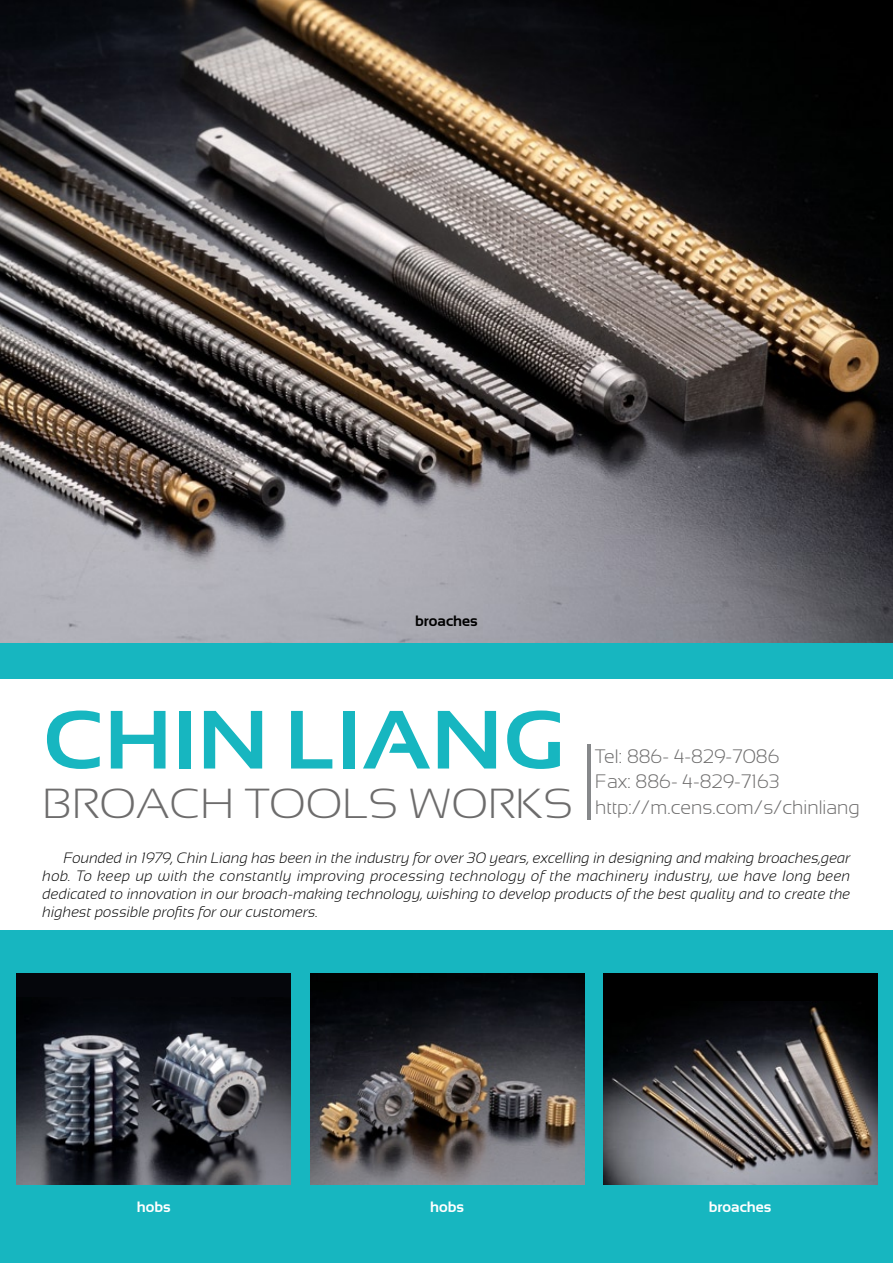
<style>
.page{position:relative;width:893px;height:1263px;background:#fff}
.page>*{position:absolute;margin:0;border:0;box-sizing:border-box;transform-origin:0 0}
.t1{font:700 82.5px "Sansation";color:#17b6c0;scale:1.1 1}
.t2{font:300 42px "Sansation";color:#6d6c6c;scale:1.1 1}
.t3{font:300 19.5px/25.5px "Sansation";color:#6d6c6c}
.t4{font:italic 300 15px/18px "Sansation";color:#000;text-align:justify}
.t5{font:700 15px "Sansation";color:#fff}
.t6{font:700 15px "Sansation";color:#000}
</style>
<div class="page">
<img style="left:0;top:0;width:893px;height:643px">
<div style="left:0;top:643px;width:893px;height:620px;background:#17b6c0"></div>
<div style="left:0;top:679px;width:893px;height:251px;background:#fff"></div>
<div style="left:17px;top:973px;width:274px;height:212px;background:#05060b"></div>
<img style="left:17px;top:1017px;width:274px;height:168px">
<img style="left:310px;top:973px;width:274px;height:212px">
<div style="left:604px;top:973px;width:274px;height:212px;background:#000"></div>
<img style="left:604px;top:1001px;width:274px;height:184px">
<hr style="left:587px;top:744px;width:3px;height:76px;background:#86888a">
<p class="t6" style="left:415px;top:613px;width:64px">broaches</p>
<h1 class="t1" style="left:43px;top:694px;width:476px">CHIN LIANG</h1>
<h2 class="t2" style="left:43px;top:780px;width:484px">BROACH TOOLS WORKS</h2>
<h3 class="t3" style="left:595px;top:743px;width:266px">Tel: 886- 4-829-7086<br>Fax: 886- 4-829-7163 http://m.cens.com/s/chinliang</h3>
<p class="t4" style="left:43px;top:848px;width:809px;text-indent:21px">Founded in 1979, Chin Liang has been in the industry for over 30 years, excelling in designing and making broaches,gear hob. To keep up with the constantly improving processing technology of the machinery industry, we have long been dedicated to innovation in our broach-making technology, wishing to develop products of the best quality and to create the highest possible profits for our customers.</p>
<p class="t5" style="left:137px;top:1199px;width:35px">hobs</p>
<p class="t5" style="left:430px;top:1199px;width:35px">hobs</p>
<p class="t5" style="left:709px;top:1199px;width:64px">broaches</p>
</div>
